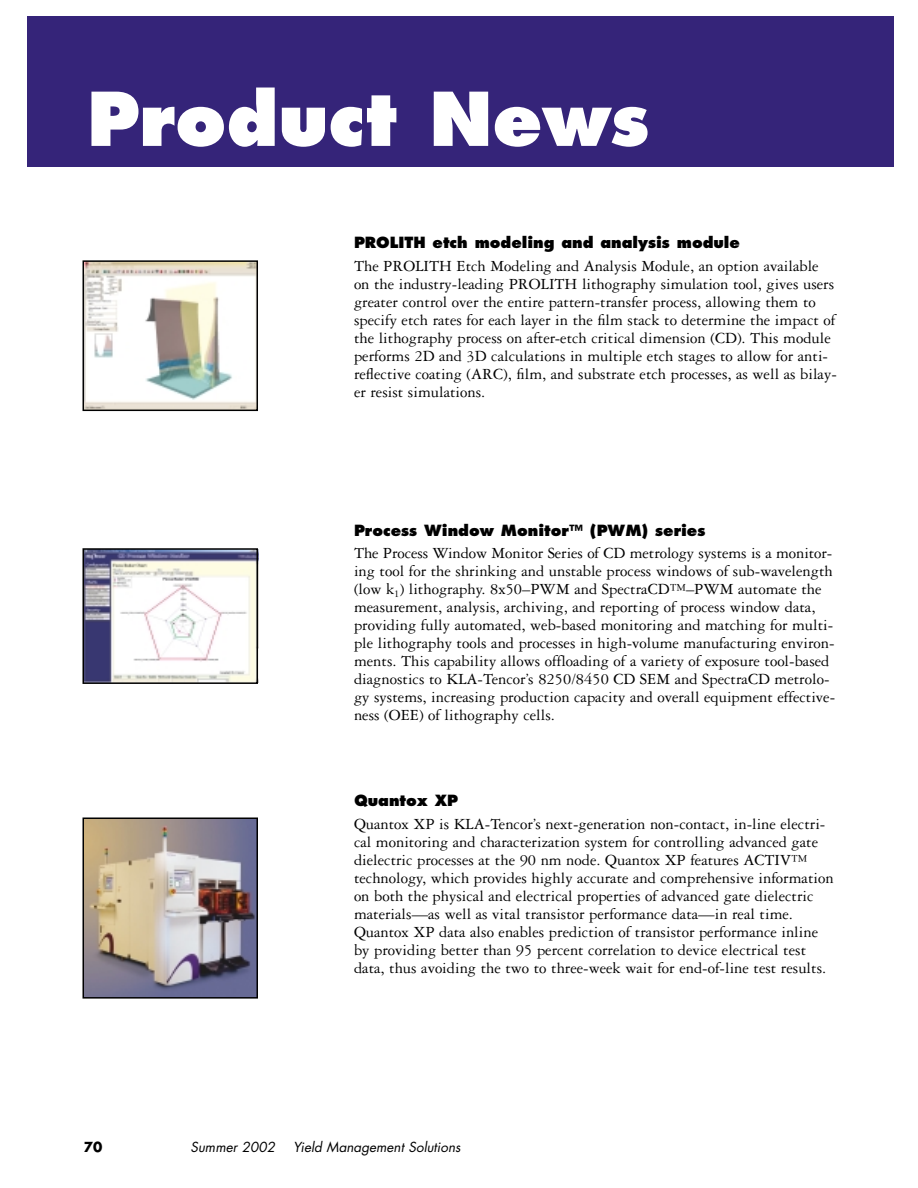
<style>
.page{position:relative;width:918px;height:1188px;background:#fff}
.page>*{position:absolute;margin:0;border:0;box-sizing:border-box;transform-origin:0 0}
.t1{font:800 72px "Futura";color:#fff}
.t2{font:16.5px/18px "Garamond Three";color:#000}
.t3{font:800 15px "Futura";color:#000}
.t4{font:italic 13.5px "Futura";color:#000}
.t5{font:700 13.5px "Futura";color:#000}
</style>
<div class="page">
<div style="left:27px;top:16px;width:867px;height:151px;background:#352479"></div>
<img style="left:86px;top:263px;width:169px;height:145px">
<div style="left:83px;top:260px;width:175px;height:151px;border:2px solid #000"></div>
<img style="left:85px;top:821px;width:170px;height:175px">
<div style="left:82px;top:818px;width:176px;height:181px;border:2px solid #000"></div>
<img style="left:85px;top:551px;width:170px;height:130px">
<div style="left:82px;top:548px;width:176px;height:136px;border:2px solid #000"></div>
<h1 class="t1" style="left:87px;top:88px;width:564px">Product News</h1>
<p class="t3" style="left:354px;top:236px;width:388px">PROLITH etch modeling and analysis module</p>
<p class="t2" style="left:354px;top:258px;width:484px">The PROLITH Etch Modeling and Analysis Module, an option available on the industry-leading PROLITH lithography simulation tool, gives users greater control over the entire pattern-transfer process, allowing them to specify etch rates for each layer in the film stack to determine the impact of the lithography process on after-etch critical dimension (CD). This module performs 2D and 3D calculations in multiple etch stages to allow for anti&shy;reflective coating (ARC), film, and substrate etch processes, as well as bilay&shy;er resist simulations.</p>
<p class="t3" style="left:354px;top:523px;width:353px">Process Window Monitor™ (PWM) series</p>
<p class="t2" style="left:354px;top:545px;width:483px">The Process Window Monitor Series of CD metrology systems is a monitor&shy;ing tool for the shrinking and unstable process windows of sub-wavelength (low k<sub>1</sub>) lithography. 8x50–PWM and SpectraCD™–PWM automate the measurement, analysis, archiving, and reporting of process window data, providing fully automated, web-based monitoring and matching for multi&shy;ple lithography tools and processes in high-volume manufacturing environ&shy;ments. This capability allows offloading of a variety of exposure tool-based diagnostics to KLA-Tencor’s 8250/8450 CD SEM and SpectraCD metrolo&shy;gy systems, increasing production capacity and overall equipment effective&shy;ness (OEE) of lithography cells.</p>
<p class="t3" style="left:354px;top:794px;width:106px">Quantox XP</p>
<p class="t2" style="left:354px;top:816px;width:481px">Quantox XP is KLA-Tencor’s next-generation non-contact, in-line electri&shy;cal monitoring and characterization system for controlling advanced gate dielectric processes at the 90 nm node. Quantox XP features ACTIV™ technology, which provides highly accurate and comprehensive information on both the physical and electrical properties of advanced gate dielectric materials—as well as vital transistor performance data—in real time.<br>Quantox XP data also enables prediction of transistor performance inline by providing better than 95 percent correlation to device electrical test data, thus avoiding the two to three-week wait for end-of-line test results.</p>
<p class="t5" style="left:84px;top:1141px;width:20px">70</p>
<p class="t4" style="left:191px;top:1141px;width:86px">Summer 2002</p>
<p class="t4" style="left:293px;top:1141px;width:169px">Yield Management Solutions</p>
</div>
